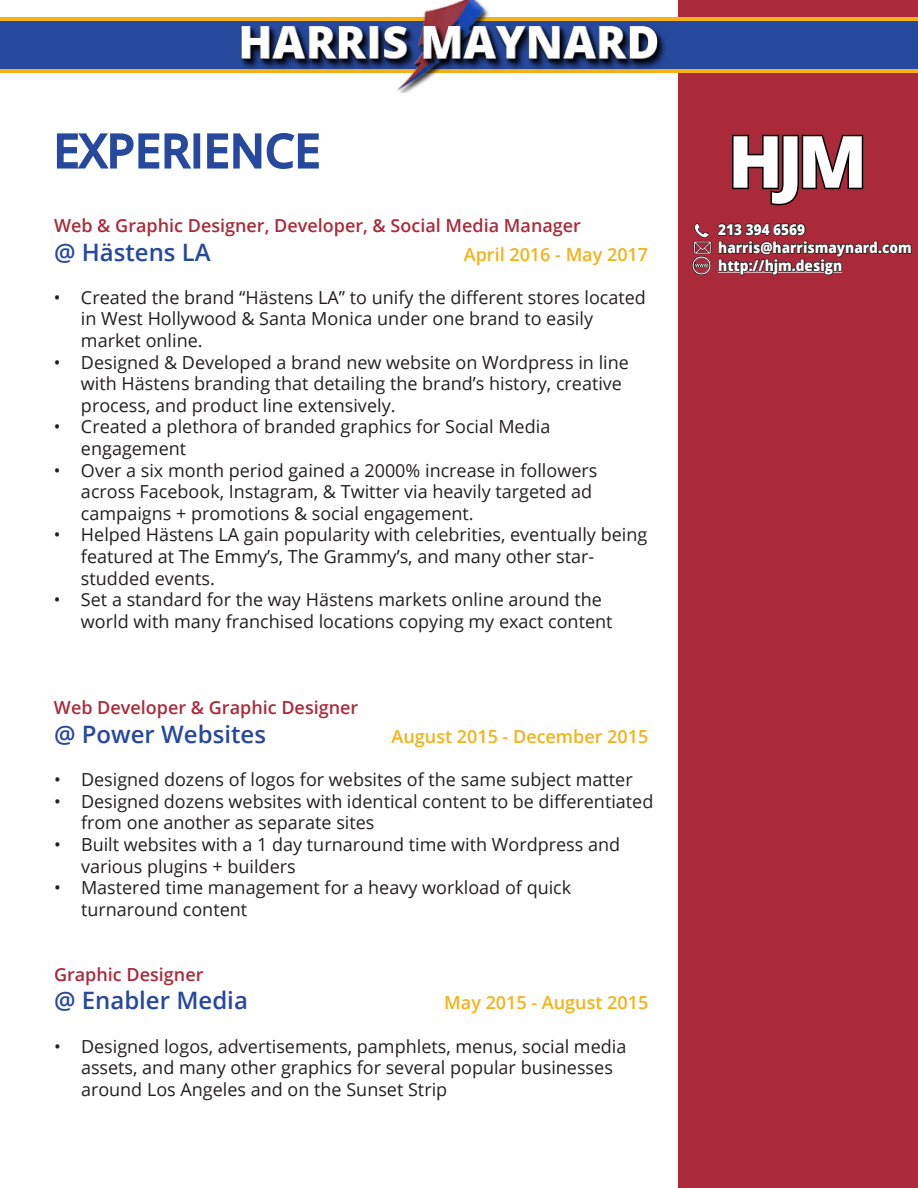
<style>
.page{position:relative;width:918px;height:1188px;background:#fff}
.page>*{position:absolute;margin:0;border:0;box-sizing:border-box;transform-origin:0 0}
.t1{font:800 72px "Open Sans";color:#fff}
.t2{font:45px "Open Sans";letter-spacing:.025em;color:#27499d}
.t3{font:600 24px "Open Sans";color:#27499d}
.t4{font:18px/21.6px "Open Sans";color:#231f20}
.t5{font:600 18px "Open Sans";color:#ab2a39}
.t6{font:600 18px "Open Sans";color:#f3b219}
.t7{font:800 15px/18px "Open Sans";color:#fff;scale:.91 1}
</style>
<div class="page">
<div style="left:679px;top:0;width:239px;height:1187px;background:#ab2a39"></div>
<div style="left:0;top:17px;width:917px;height:56px;background:#f5b218"></div>
<div style="left:0;top:21px;width:917px;height:48px;background:#26489d"></div>
<svg style="left:732px;top:134px;width:132px;height:72px"></svg>
<svg style="left:717px;top:223px;width:195px;height:53px"></svg>
<img style="left:693px;top:241px;width:18px;height:34px">
<img style="left:694px;top:223px;width:15px;height:15px">
<svg style="left:56px;top:133px;width:136px;height:36px"></svg>
<div style="left:193px;top:133px;width:7px;height:36px;border:3px solid #26489d"></div>
<svg style="left:207px;top:132px;width:112px;height:37px"></svg>
<img style="left:241px;top:1px;width:425px;height:92px">
<h2 class="t2" style="left:54px;top:120px;width:267px">EXPERIENCE</h2>
<p class="t5" style="left:54px;top:213px;width:529px">Web &amp; Graphic Designer, Developer, &amp; Social Media Manager</p>
<h3 class="t3" style="left:54px;top:235px;width:158px">@ Hästens LA</h3>
<p class="t6" style="left:464px;top:242px;width:186px">April 2016 - May 2017</p>
<p class="t4" style="left:81px;top:286px;width:567px;text-indent:-27px">• Created the brand “Hästens LA” to unify the different stores located in West Hollywood &amp; Santa Monica under one brand to easily market online.</p>
<p class="t4" style="left:81px;top:351px;width:549px;text-indent:-27px">• Designed &amp; Developed a brand new website on Wordpress in line with Hästens branding that detailing the brand’s history, creative process, and product line extensively.</p>
<p class="t4" style="left:81px;top:416px;width:471px;text-indent:-27px">• Created a plethora of branded graphics for Social Media engagement</p>
<p class="t4" style="left:81px;top:459px;width:518px;text-indent:-27px">• Over a six month period gained a 2000% increase in followers across Facebook, Instagram, &amp; Twitter via heavily targeted ad campaigns + promotions &amp; social engagement.</p>
<p class="t4" style="left:81px;top:524px;width:568px;text-indent:-27px">• Helped Hästens LA gain popularity with celebrities, eventually being featured at The Emmy’s, The Grammy’s, and many other star&shy;studded events.</p>
<p class="t4" style="left:81px;top:588px;width:533px;text-indent:-27px">• Set a standard for the way Hästens markets online around the world with many franchised locations copying my exact content</p>
<p class="t5" style="left:54px;top:695px;width:306px">Web Developer &amp; Graphic Designer</p>
<h3 class="t3" style="left:54px;top:718px;width:214px">@ Power Websites</h3>
<p class="t6" style="left:392px;top:724px;width:258px">August 2015 - December 2015</p>
<p class="t4" style="left:54px;top:768px;width:580px">• Designed dozens of logos for websites of the same subject matter</p>
<p class="t4" style="left:81px;top:790px;width:574px;text-indent:-27px">• Designed dozens websites with identical content to be differentiated from one another as separate sites</p>
<p class="t4" style="left:81px;top:833px;width:541px;text-indent:-27px">• Built websites with a 1 day turnaround time with Wordpress and various plugins + builders</p>
<p class="t4" style="left:81px;top:876px;width:492px;text-indent:-27px">• Mastered time management for a heavy workload of quick turnaround content</p>
<p class="t5" style="left:54px;top:962px;width:151px">Graphic Designer</p>
<h3 class="t3" style="left:54px;top:984px;width:195px">@ Enabler Media</h3>
<p class="t6" style="left:444px;top:991px;width:206px">May 2015 - August 2015</p>
<p class="t4" style="left:81px;top:1035px;width:547px;text-indent:-27px">• Designed logos, advertisements, pamphlets, menus, social media assets, and many other graphics for several popular businesses around Los Angeles and on the Sunset Strip</p>
<h1 class="t1" style="left:728px;top:107px;width:141px">HJM</h1>
<p class="t7" style="left:718px;top:220px;width:214px">213 394 6569 harris@harrismaynard.com http://hjm.design</p>
</div>
